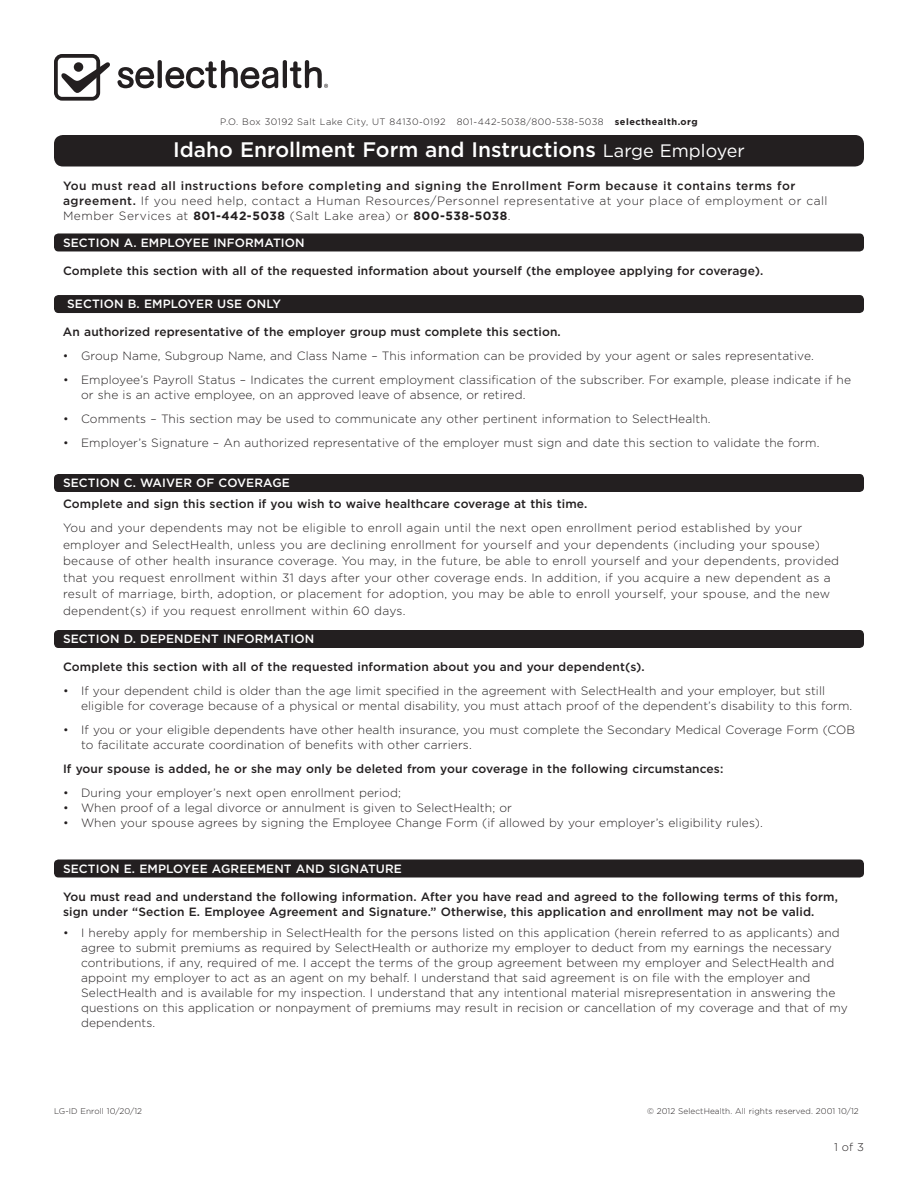
<style>
.page{position:relative;width:918px;height:1188px;background:#fff}
.page>*{position:absolute;margin:0;border:0;box-sizing:border-box;transform-origin:0 0}
.t1{font:500 21px "Gotham";color:#fff}
.t2{font:300 12px/15px "Gotham";letter-spacing:.01em;color:#231f20}
.t3{font:500 12px/15px "Gotham";letter-spacing:.01em;color:#231f20}
.t4{font:300 12px/15px "Gotham";letter-spacing:.04em;color:#231f20}
.t5{font:500 12px "Gotham";letter-spacing:.01em;color:#fff}
.t6{font:300 11.25px "Gotham";color:#231f20}
.t7{font:300 9.3px "Gotham";letter-spacing:.05em;color:#231f20}
.t8{font:300 8.25px "Gotham";letter-spacing:.01em;color:#231f20}
.s1{font-weight:700}
.s2{font-weight:400;font-size:18px}
.s3{font-weight:500}
</style>
<div class="page">
<div style="left:54px;top:295px;width:810px;height:18px;background:#231f20;border-radius:4px"></div>
<div style="left:54px;top:860px;width:810px;height:18px;background:#231f20;border-radius:4px"></div>
<div style="left:54px;top:474px;width:810px;height:18px;background:#231f20;border-radius:4px"></div>
<div style="left:54px;top:135px;width:810px;height:31px;background:#231f20;border-radius:9px"></div>
<div style="left:54px;top:630px;width:810px;height:18px;background:#231f20;border-radius:4px"></div>
<div style="left:54px;top:233px;width:810px;height:18px;background:#231f20;border-radius:4px"></div>
<svg style="left:54px;top:54px;width:100px;height:47px"></svg>
<svg style="left:158px;top:60px;width:4px;height:28px"></svg>
<hr style="left:283px;top:60px;width:4px;height:28px;background:#231f20;border-radius:2px">
<svg style="left:165px;top:60px;width:113px;height:28px"></svg>
<svg style="left:290px;top:60px;width:38px;height:28px"></svg>
<p class="t7" style="left:220px;top:116px;width:479px">P.O. Box 30192 Salt Lake City, UT 84130-0192 801-442-5038/800-538-5038 <span class="s1">selecthealth.org</span></p>
<h1 class="t1" style="left:173px;top:137px;width:573px">Idaho Enrollment Form and Instructions <span class="s2">Large Employer</span></h1>
<p class="t4" style="left:63px;top:178px;width:766px"><span class="s3">You must read all instructions before completing and signing the Enrollment Form because it contains terms for agreement.</span> If you need help, contact a Human Resources/Personnel representative at your place of employment or call<br>Member Services at <span class="s1">801-442-5038</span> (Salt Lake area) or <span class="s1">800-538-5038</span>.</p>
<p class="t5" style="left:63px;top:235px;width:243px">SECTION A. EMPLOYEE INFORMATION</p>
<p class="t3" style="left:63px;top:263px;width:702px">Complete this section with all of the requested information about yourself (the employee applying for coverage).</p>
<p class="t5" style="left:67px;top:297px;width:215px">SECTION B. EMPLOYER USE ONLY</p>
<p class="t3" style="left:63px;top:325px;width:499px">An authorized representative of the employer group must complete this section.</p>
<p class="t2" style="left:63px;top:349px;width:752px">• Group Name, Subgroup Name, and Class Name – This information can be provided by your agent or sales representative.</p>
<p class="t2" style="left:81px;top:373px;width:771px;text-indent:-18px">• Employee’s Payroll Status – Indicates the current employment classification of the subscriber. For example, please indicate if he or she is an active employee, on an approved leave of absence, or retired.</p>
<p class="t2" style="left:63px;top:412px;width:649px">• Comments – This section may be used to communicate any other pertinent information to SelectHealth.</p>
<p class="t2" style="left:63px;top:436px;width:758px">• Employer’s Signature – An authorized representative of the employer must sign and date this section to validate the form.</p>
<p class="t5" style="left:63px;top:476px;width:228px">SECTION C. WAIVER OF COVERAGE</p>
<p class="t3" style="left:63px;top:496px;width:526px">Complete and sign this section if you wish to waive healthcare coverage at this time.</p>
<p class="t2" style="left:63px;top:520px;width:778px;line-height:16.5px">You and your dependents may not be eligible to enroll again until the next open enrollment period established by your employer and SelectHealth, unless you are declining enrollment for yourself and your dependents (including your spouse) because of other health insurance coverage. You may, in the future, be able to enroll yourself and your dependents, provided that you request enrollment within 31 days after your other coverage ends. In addition, if you acquire a new dependent as a result of marriage, birth, adoption, or placement for adoption, you may be able to enroll yourself, your spouse, and the new dependent(s) if you request enrollment within 60 days.</p>
<p class="t5" style="left:63px;top:632px;width:253px">SECTION D. DEPENDENT INFORMATION</p>
<p class="t3" style="left:63px;top:660px;width:583px">Complete this section with all of the requested information about you and your dependent(s).</p>
<p class="t2" style="left:81px;top:684px;width:773px;text-indent:-18px">• If your dependent child is older than the age limit specified in the agreement with SelectHealth and your employer, but still eligible for coverage because of a physical or mental disability, you must attach proof of the dependent’s disability to this form.</p>
<p class="t2" style="left:81px;top:723px;width:776px;text-indent:-18px">• If you or your eligible dependents have other health insurance, you must complete the Secondary Medical Coverage Form (COB to facilitate accurate coordination of benefits with other carriers.</p>
<p class="t3" style="left:63px;top:762px;width:662px">If your spouse is added, he or she may only be deleted from your coverage in the following circumstances:</p>
<p class="t2" style="left:63px;top:786px;width:339px">• During your employer’s next open enrollment period;</p>
<p class="t2" style="left:63px;top:801px;width:451px">• When proof of a legal divorce or annulment is given to SelectHealth; or</p>
<p class="t2" style="left:63px;top:816px;width:701px">• When your spouse agrees by signing the Employee Change Form (if allowed by your employer’s eligibility rules).</p>
<p class="t5" style="left:63px;top:861px;width:341px">SECTION E. EMPLOYEE AGREEMENT AND SIGNATURE</p>
<p class="t3" style="left:63px;top:889px;width:776px">You must read and understand the following information. After you have read and agreed to the following terms of this form, sign under “Section E. Employee Agreement and Signature.” Otherwise, this application and enrollment may not be valid.</p>
<p class="t2" style="left:81px;top:925px;width:768px;text-indent:-18px">• I hereby apply for membership in SelectHealth for the persons listed on this application (herein referred to as applicants) and agree to submit premiums as required by SelectHealth or authorize my employer to deduct from my earnings the necessary contributions, if any, required of me. I accept the terms of the group agreement between my employer and SelectHealth and appoint my employer to act as an agent on my behalf. I understand that said agreement is on file with the employer and SelectHealth and is available for my inspection. I understand that any intentional material misrepresentation in answering the questions on this application or nonpayment of premiums may result in recision or cancellation of my coverage and that of my dependents.</p>
<p class="t8" style="left:54px;top:1106px;width:90px">LG-ID Enroll 10/20/12</p>
<p class="t8" style="left:647px;top:1106px;width:213px">© 2012 SelectHealth. All rights reserved. 2001 10/12</p>
<p class="t6" style="left:834px;top:1140px;width:31px">1of3</p>
</div>
